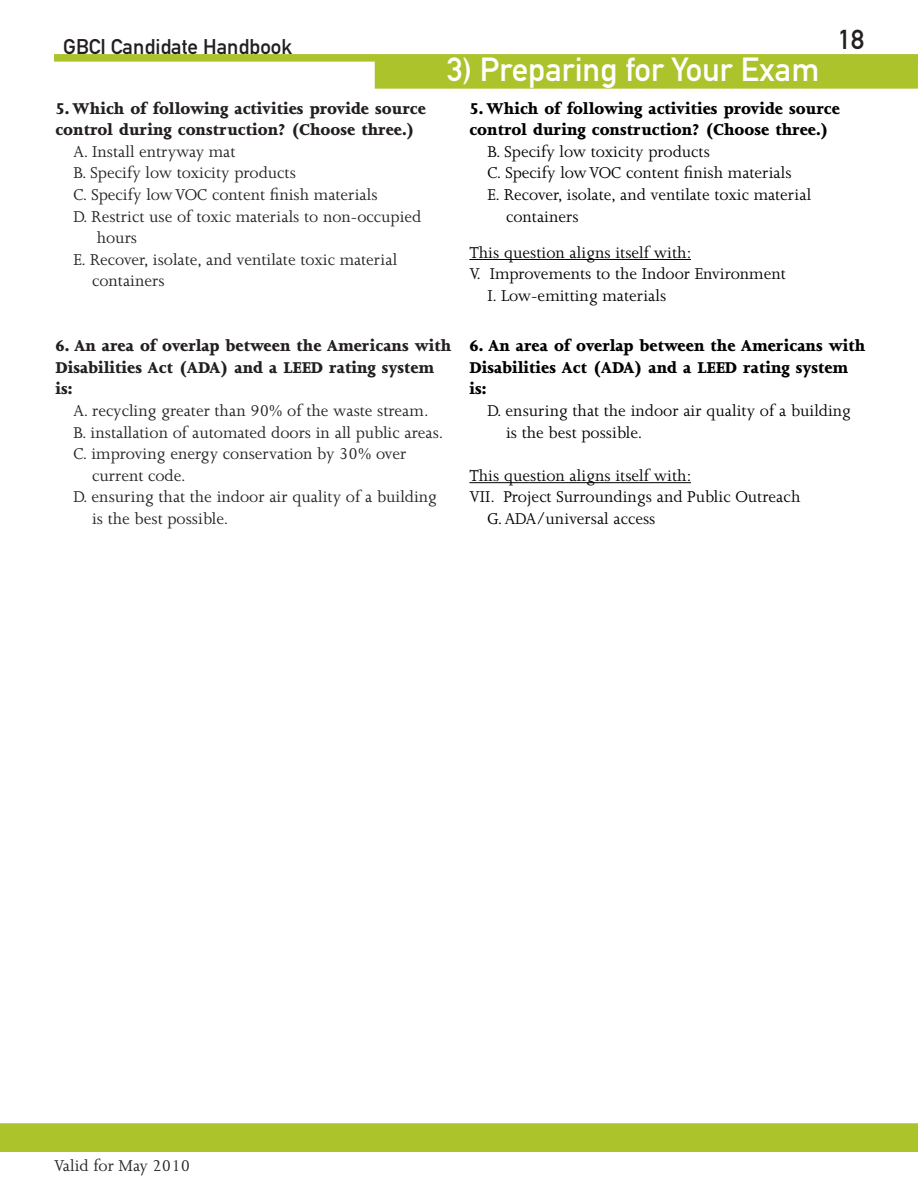
<style>
.page{position:relative;width:918px;height:1188px;background:#fff}
.page>*{position:absolute;margin:0;border:0;box-sizing:border-box;transform-origin:0 0}
.t1{font:33px "DIN Mittelschrift Std";color:#fff}
.t2{font:27px "DIN Mittelschrift Std";color:#231f20}
.t3{font:21px "DIN Mittelschrift Std";color:#231f20}
.t4{font:18px "Joanna MT Std";color:#231f20}
.t5{font:18px "Joanna MT Std";color:#000}
.t6{font:800 18px/21.6px "Joanna MT Std";color:#231f20}
.t7{font:800 18px/21.6px "Joanna MT Std";color:#000}
</style>
<div class="page">
<div style="left:54px;top:54px;width:864px;height:8px;background:#acc32b"></div>
<div style="left:374px;top:61px;width:544px;height:28px;background:#acc32b"></div>
<div style="left:0;top:1123px;width:918px;height:29px;background:#acc32b"></div>
<hr style="left:469px;top:259px;width:222px;height:1px;background:#000">
<hr style="left:469px;top:482px;width:222px;height:1px;background:#000">
<p class="t3" style="left:63px;top:34px;width:231px">GBCI Candidate Handbook</p>
<h2 class="t2" style="left:838px;top:23px;width:27px">18</h2>
<h1 class="t1" style="left:447px;top:50px;width:374px">3) Preparing for Your Exam</h1>
<p class="t6" style="left:55px;top:98px;width:372px">5. Which of following activities provide source control during construction? (Choose three.)</p>
<p class="t4" style="left:73px;top:142px;width:164px">A. Install entryway mat</p>
<p class="t4" style="left:73px;top:163px;width:224px">B. Specify low toxicity products</p>
<p class="t4" style="left:73px;top:185px;width:306px">C. Specify low VOC content finish materials</p>
<p class="t4" style="left:73px;top:207px;width:350px">D. Restrict use of toxic materials to non-occupied</p>
<p class="t4" style="left:97px;top:228px;width:42px">hours</p>
<p class="t4" style="left:73px;top:250px;width:325px">E. Recover, isolate, and ventilate toxic material</p>
<p class="t4" style="left:92px;top:271px;width:74px">containers</p>
<p class="t6" style="left:55px;top:335px;width:397px">6. An area of overlap between the Americans with<br>Disabilities Act (ADA) and a LEED rating system is:</p>
<p class="t4" style="left:73px;top:401px;width:357px">A. recycling greater than 90% of the waste stream.</p>
<p class="t4" style="left:73px;top:423px;width:371px">B. installation of automated doors in all public areas.</p>
<p class="t4" style="left:73px;top:444px;width:334px">C. improving energy conservation by 30% over</p>
<p class="t4" style="left:92px;top:466px;width:95px">current code.</p>
<p class="t4" style="left:73px;top:487px;width:365px">D. ensuring that the indoor air quality of a building</p>
<p class="t4" style="left:92px;top:509px;width:138px">is the best possible.</p>
<p class="t7" style="left:469px;top:98px;width:372px">5. Which of following activities provide source control during construction? (Choose three.)</p>
<p class="t5" style="left:487px;top:142px;width:224px">B. Specify low toxicity products</p>
<p class="t5" style="left:487px;top:163px;width:306px">C. Specify low VOC content finish materials</p>
<p class="t5" style="left:487px;top:185px;width:325px">E. Recover, isolate, and ventilate toxic material</p>
<p class="t5" style="left:506px;top:207px;width:74px">containers</p>
<p class="t5" style="left:469px;top:243px;width:224px">This question aligns itself with:</p>
<p class="t5" style="left:469px;top:264px;width:318px">V. Improvements to the Indoor Environment</p>
<p class="t5" style="left:487px;top:286px;width:180px">I. Low-emitting materials</p>
<p class="t7" style="left:469px;top:335px;width:397px">6. An area of overlap between the Americans with<br>Disabilities Act (ADA) and a LEED rating system is:</p>
<p class="t5" style="left:487px;top:401px;width:365px">D. ensuring that the indoor air quality of a building</p>
<p class="t5" style="left:506px;top:423px;width:138px">is the best possible.</p>
<p class="t5" style="left:469px;top:466px;width:224px">This question aligns itself with:</p>
<p class="t5" style="left:469px;top:487px;width:333px">VII. Project Surroundings and Public Outreach</p>
<p class="t5" style="left:487px;top:509px;width:170px">G. ADA/universal access</p>
<p class="t4" style="left:54px;top:1156px;width:138px">Valid for May 2010</p>
</div>
